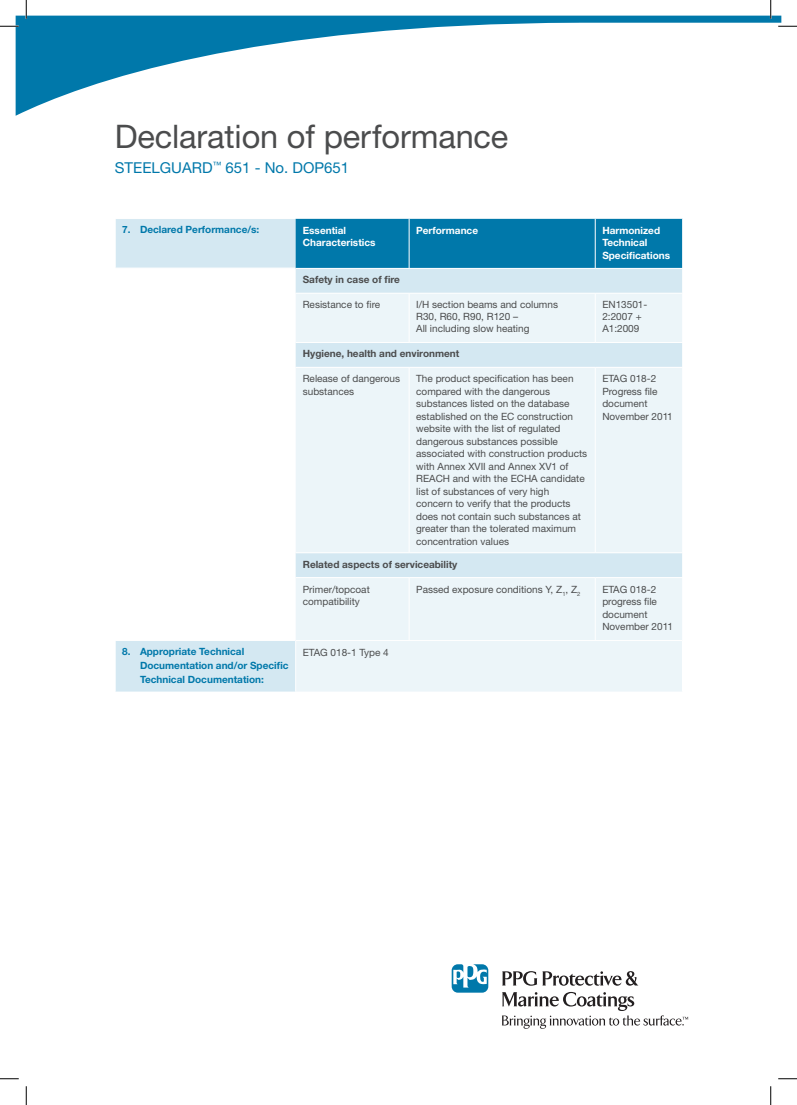
<style>
.page{position:relative;width:797px;height:1105px;background:#fff}
.page>*{position:absolute;margin:0;border:0;box-sizing:border-box;transform-origin:0 0}
.t1{font:32.5px "Helvetica Neue";letter-spacing:-.005em;color:#4b4c4d}
.t2{font:15px "Helvetica Neue";color:#0078aa}
.t3{font:10px/12.5px "Helvetica Neue";color:#4b4c4d}
.t4{font:700 10px/13.8px "Helvetica Neue";color:#0078aa}
.t5{font:700 10px "Helvetica Neue";color:#4b4c4d}
.t6{font:700 10px/12.5px "Helvetica Neue";color:#fff}
</style>
<div class="page">
<svg style="left:16px;top:16px;width:765px;height:100px"></svg>
<svg style="left:502px;top:971px;width:136px;height:15px"></svg>
<svg style="left:502px;top:992px;width:186px;height:37px"></svg>
<svg style="left:451px;top:964px;width:37px;height:29px"></svg>
<svg style="left:296px;top:294px;width:386px;height:346px;background:#e8f3f8"></svg>
<svg style="left:115px;top:219px;width:568px;height:74px;background:#7ab8d3"></svg>
<hr style="left:409px;top:293px;width:1px;height:49px;background:#fff">
<hr style="left:595px;top:293px;width:1px;height:49px;background:#fff">
<hr style="left:296px;top:342px;width:113px;height:1px;background:#fff">
<hr style="left:409px;top:342px;width:186px;height:1px;background:#fff">
<hr style="left:595px;top:342px;width:88px;height:1px;background:#fff">
<hr style="left:296px;top:367px;width:113px;height:1px;background:#fff">
<hr style="left:409px;top:367px;width:186px;height:1px;background:#fff">
<hr style="left:409px;top:368px;width:1px;height:184px;background:#fff">
<hr style="left:595px;top:367px;width:88px;height:1px;background:#fff">
<hr style="left:595px;top:368px;width:1px;height:184px;background:#fff">
<hr style="left:296px;top:552px;width:113px;height:1px;background:#fff">
<hr style="left:409px;top:552px;width:186px;height:1px;background:#fff">
<hr style="left:595px;top:552px;width:88px;height:1px;background:#fff">
<hr style="left:296px;top:577px;width:113px;height:1px;background:#fff">
<hr style="left:409px;top:577px;width:186px;height:1px;background:#fff">
<hr style="left:409px;top:578px;width:1px;height:62px;background:#fff">
<hr style="left:595px;top:577px;width:88px;height:1px;background:#fff">
<hr style="left:595px;top:578px;width:1px;height:62px;background:#fff">
<div style="left:115px;top:640px;width:181px;height:52px;background:#d4e8f2"></div>
<div style="left:296px;top:640px;width:386px;height:52px;background:#ecf5f9"></div>
<hr style="left:296px;top:640px;width:386px;height:1px;background:#fff">
<hr style="left:115px;top:640px;width:181px;height:1px;background:#fff">
<hr style="left:295px;top:641px;width:1px;height:51px;background:#fff">
<hr style="left:115px;top:641px;width:1px;height:51px;background:#fff">
<svg style="left:0;top:25px;width:19px;height:2px"></svg>
<svg style="left:778px;top:25px;width:19px;height:2px"></svg>
<svg style="left:0;top:1078px;width:19px;height:1px"></svg>
<svg style="left:778px;top:1078px;width:19px;height:1px"></svg>
<svg style="left:25px;top:0;width:2px;height:19px"></svg>
<svg style="left:25px;top:1086px;width:2px;height:19px"></svg>
<svg style="left:770px;top:0;width:1px;height:19px"></svg>
<svg style="left:770px;top:1086px;width:1px;height:19px"></svg>
<p class="t1" style="left:115px;top:117px;width:395px">Declaration of performance</p>
<p class="t2" style="left:115px;top:158px;width:236px">STEELGUARD<sup>™</sup> 651 - No. DOP651</p>
<p class="t4" style="left:122px;top:223px;width:138px">7. Declared Performance/s:</p>
<p class="t6" style="left:303px;top:224px;width:74px">Essential<br>Characteristics</p>
<p class="t6" style="left:416px;top:224px;width:63px">Performance</p>
<p class="t6" style="left:602px;top:224px;width:69px">Harmonized<br>Technical<br>Specifications</p>
<p class="t5" style="left:303px;top:274px;width:99px">Safety in case of fire</p>
<p class="t3" style="left:303px;top:298px;width:79px">Resistance to fire</p>
<p class="t3" style="left:416px;top:298px;width:143px">I/H section beams and columns</p>
<p class="t3" style="left:416px;top:310px;width:103px">R30, R60, R90, R120 –</p>
<p class="t3" style="left:416px;top:322px;width:115px">All including slow heating</p>
<p class="t3" style="left:602px;top:298px;width:47px;line-height:12px">EN13501-<br>2:2007 +<br>A1:2009</p>
<p class="t5" style="left:303px;top:348px;width:158px">Hygiene, health and environment</p>
<p class="t3" style="left:303px;top:372px;width:99px">Release of dangerous substances</p>
<p class="t3" style="left:416px;top:372px;width:172px">The product specification has been compared with the dangerous substances listed on the database established on the EC construction website with the list of regulated dangerous substances possible associated with construction products with Annex XVII and Annex XV1 of REACH and with the ECHA candidate list of substances of very high concern to verify that the products does not contain such substances at greater than the tolerated maximum concentration values</p>
<p class="t3" style="left:602px;top:372px;width:57px">ETAG 018-2<br>Progress file document</p>
<p class="t3" style="left:602px;top:410px;width:72px">November 2011</p>
<p class="t5" style="left:303px;top:558px;width:156px">Related aspects of serviceability</p>
<p class="t3" style="left:303px;top:583px;width:69px">Primer/topcoat compatibility</p>
<p class="t3" style="left:416px;top:583px;width:166px">Passed exposure conditions Y, Z<sub>1</sub>, Z<sub>2</sub></p>
<p class="t3" style="left:602px;top:583px;width:56px;text-align:justify">ETAG 018-2 progress file document</p>
<p class="t3" style="left:602px;top:620px;width:72px">November 2011</p>
<p class="t4" style="left:140px;top:645px;width:150px;text-indent:-18px">8. Appropriate Technical<br>Documentation and/or Specific<br>Technical Documentation:</p>
<p class="t3" style="left:303px;top:645px;width:87px">ETAG 018-1 Type 4</p>
</div>
